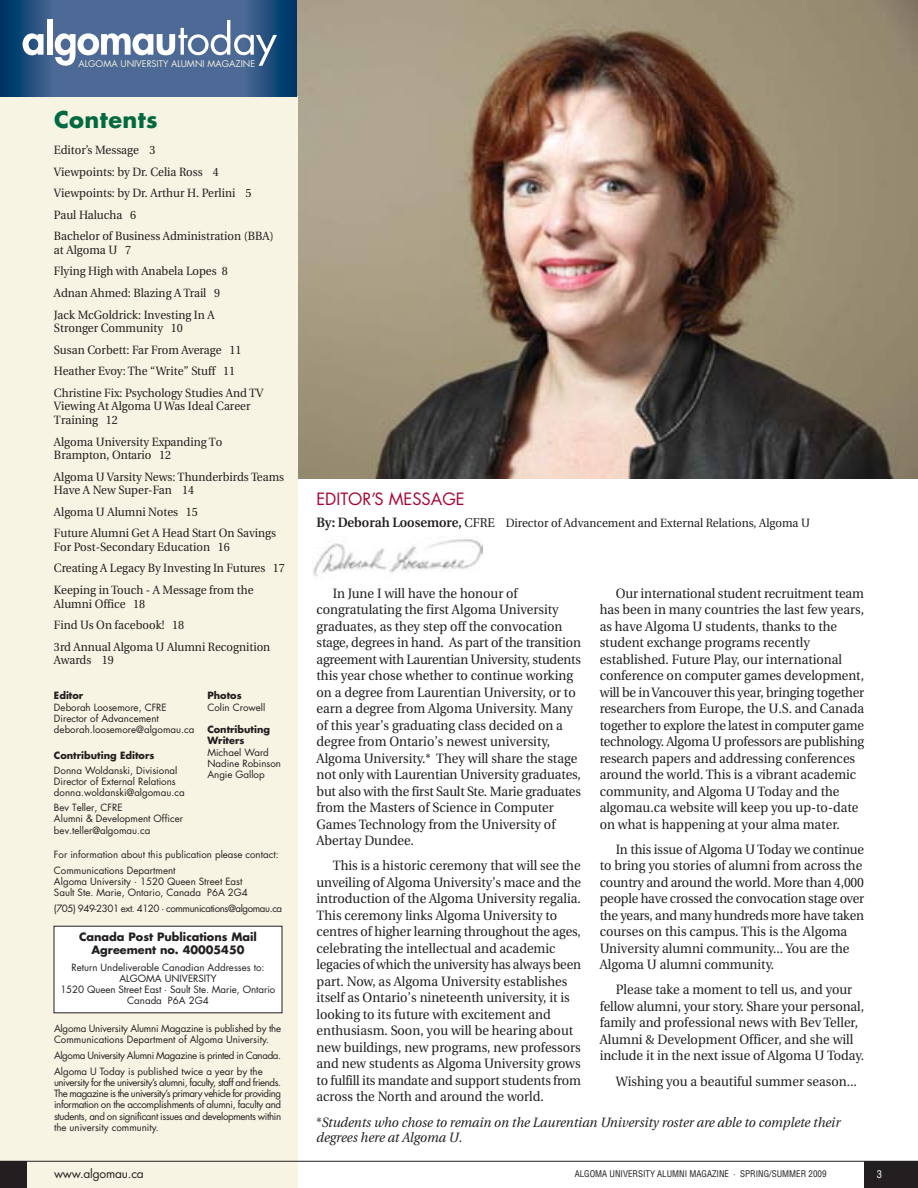
<style>
.page{position:relative;width:918px;height:1188px;background:#fff}
.page>*{position:absolute;margin:0;border:0;box-sizing:border-box;transform-origin:0 0}
.t1{font:700 22.5px "Futura";letter-spacing:.02em;color:#00693f}
.t2{font:16.5px "Futura";color:#a90432}
.t3{font:13.5px/16.5px "Utopia";color:#231f20;scale:.95 1}
.t4{font:italic 13.5px/15px "Utopia";color:#231f20;scale:.95 1}
.t5{font:12px/21.6px "Utopia";color:#231f20;scale:.95 1}
.t6{font:12px "Futura";letter-spacing:-.015em;color:#231f20}
.t7{font:700 11.25px/12.8px "Futura";color:#231f20;text-align:center}
.t8{font:condensed 10.5px "Helvetica";color:#fff}
.t9{font:9.75px/11.2px "Futura";color:#231f20}
.t10{font:9.75px/11.2px "Futura";letter-spacing:-.02em;color:#231f20}
.t11{font:9.75px/15.6px "Futura";letter-spacing:-.035em;color:#231f20}
.t12{font:700 9.75px/11.2px "Futura";color:#231f20}
.t13{font:9.75px "Futura";letter-spacing:-.04em;color:#231f20}
.t14{font:condensed 9px "Helvetica";color:#231f20}
.t15{font:9px "Futura";color:#f3eede}
.s1{font-weight:600;font-size:13.5px}
.s2{font-weight:600;font-size:12.75px}
.s3{font-size:12.75px}
.s4{font-style:normal}
</style>
<div class="page">
<img style="left:297px;top:0;width:621px;height:479px">
<div style="left:0;top:96px;width:297px;height:1092px;background:#f8f4e3"></div>
<div style="left:0;top:0;width:54px;height:96px;background:linear-gradient(to right,#003063,#476692)"></div>
<div style="left:53px;top:0;width:191px;height:96px;background:#4c6a95"></div>
<div style="left:243px;top:0;width:54px;height:96px;background:linear-gradient(to right,#4b6894,#003365)"></div>
<svg style="left:23px;top:33px;width:21px;height:22px"></svg>
<div style="left:47px;top:19px;width:6px;height:36px;background:#fff"></div>
<svg style="left:55px;top:20px;width:222px;height:46px"></svg>
<img style="left:313px;top:539px;width:170px;height:37px">
<div style="left:864px;top:1161px;width:54px;height:27px;background:#231f20"></div>
<hr style="left:0;top:1161px;width:918px;height:1px;background:#231f20">
<div style="left:0;top:1161px;width:27px;height:27px;background:#231f20"></div>
<div style="left:54px;top:926px;width:228px;height:87px;background:#fff"></div>
<p class="t15" style="left:79px;top:59px;width:178px">ALGOMA UNIVERSITY ALUMNI MAGAZINE</p>
<h1 class="t1" style="left:54px;top:109px;width:105px">Contents</h1>
<p class="t5" style="left:54px;top:140px;width:233px">Editor’s Message 3<br>Viewpoints: by Dr. Celia Ross 4<br>Viewpoints: by Dr. Arthur H. Perlini 5<br>Paul Halucha 6<br>Bachelor of Business Administration (BBA)</p>
<p class="t5" style="left:54px;top:240px;width:185px">at Algoma U 7<br>Flying High with Anabela Lopes 8<br>Adnan Ahmed: Blazing A Trail 9<br>Jack McGoldrick: Investing In A</p>
<p class="t5" style="left:54px;top:318px;width:222px">Stronger Community 10<br>Susan Corbett: Far From Average 11<br>Heather Evoy: The “Write” Stuff 11<br>Christine Fix: Psychology Studies And TV</p>
<p class="t5" style="left:54px;top:401px;width:208px;line-height:13.5px">Viewing At Algoma U Was Ideal Career<br>Training 12</p>
<p class="t5" style="left:54px;top:436px;width:179px;line-height:13.5px">Algoma University Expanding To<br>Brampton, Ontario 12</p>
<p class="t5" style="left:54px;top:471px;width:244px;line-height:13.5px">Algoma U Varsity News: Thunderbirds Teams<br>Have A New Super-Fan 14</p>
<p class="t5" style="left:54px;top:502px;width:235px">Algoma U Alumni Notes 15<br>Future Alumni Get A Head Start On Savings</p>
<p class="t5" style="left:54px;top:537px;width:245px">For Post-Secondary Education 16<br>Creating A Legacy By Investing In Futures 17<br>Keeping in Touch - A Message from the</p>
<p class="t5" style="left:54px;top:594px;width:229px">Alumni Office 18<br>Find Us On facebook! 18<br>3rd Annual Algoma U Alumni Recognition</p>
<p class="t5" style="left:54px;top:650px;width:64px">Awards 19</p>
<p class="t12" style="left:54px;top:691px;width:31px">Editor</p>
<p class="t9" style="left:54px;top:702px;width:142px">Deborah Loosemore, CFRE<br>Director of Advancement deborah.loosemore@algomau.ca</p>
<p class="t12" style="left:54px;top:750px;width:102px">Contributing Editors</p>
<p class="t9" style="left:54px;top:765px;width:132px">Donna Woldanski, Divisional<br>Director of External Relations donna.woldanski@algomau.ca</p>
<p class="t9" style="left:54px;top:803px;width:131px">Bev Teller, CFRE<br>Alumni &amp; Development Officer bev.teller@algomau.ca</p>
<p class="t12" style="left:207px;top:691px;width:36px">Photos</p>
<p class="t9" style="left:207px;top:702px;width:60px">Colin Crowell</p>
<p class="t12" style="left:207px;top:725px;width:64px">Contributing<br>Writers</p>
<p class="t9" style="left:207px;top:747px;width:75px">Michael Ward<br>Nadine Robinson<br>Angie Gallop</p>
<p class="t9" style="left:54px;top:848px;width:226px;line-height:15.6px">For information about this publication please contact:<br>Communications Department</p>
<p class="t9" style="left:54px;top:877px;width:195px">Algoma University · 1520 Queen Street East<br>Sault Ste. Marie, Ontario, Canada P6A 2G4</p>
<p class="t13" style="left:54px;top:904px;width:230px">(705) 949-2301 ext. 4120 · communications@algomau.ca</p>
<p class="t7" style="left:79px;top:932px;width:179px">Canada Post Publications Mail<br>Agreement no. 40005450</p>
<p class="t9" style="left:60px;top:962px;width:216px;text-align:center">Return Undeliverable Canadian Addresses to:<br>ALGOMA UNIVERSITY<br>1520 Queen Street East · Sault Ste. Marie, Ontario<br>Canada P6A 2G4</p>
<p class="t10" style="left:54px;top:1024px;width:229px">Algoma University Alumni Magazine is published by the<br>Communications Department of Algoma University.</p>
<p class="t11" style="left:54px;top:1048px;width:229px">Algoma University Alumni Magazine is printed in Canada.<br>Algoma U Today is published twice a year by the</p>
<p class="t9" style="left:54px;top:1077px;width:229px;text-align:justify">university for the university’s alumni, faculty, staff and friends.<br>The magazine is the university’s primary vehicle for providing information on the accomplishments of alumni, faculty and students, and on significant issues and developments within the university community.</p>
<p class="t2" style="left:316px;top:491px;width:150px">EDITOR’S MESSAGE</p>
<p class="t5" style="left:316px;top:513px;width:521px"><span class="s1">By: Deborah Loosemore</span><span class="s2">,</span> <span class="s3">CFRE</span> Director of Advancement and External Relations, Algoma U</p>
<p class="t3" style="left:317px;top:586px;width:280px;text-indent:16px">In June I will have the honour of congratulating the first Algoma University graduates, as they step off the convocation stage, degrees in hand. As part of the transition agreement with Laurentian University, students this year chose whether to continue working on a degree from Laurentian University, or to earn a degree from Algoma University. Many of this year’s graduating class decided on a degree from Ontario’s newest university, Algoma University.* They will share the stage not only with Laurentian University graduates, but also with the first Sault Ste. Marie graduates from the Masters of Science in Computer Games Technology from the University of Abertay Dundee.</p>
<p class="t3" style="left:317px;top:859px;width:280px;text-indent:16px">This is a historic ceremony that will see the unveiling of Algoma University’s mace and the introduction of the Algoma University regalia.<br>This ceremony links Algoma University to centres of higher learning throughout the ages, celebrating the intellectual and academic legacies of which the university has always been part. Now, as Algoma University establishes itself as Ontario’s nineteenth university, it is looking to its future with excitement and enthusiasm. Soon, you will be hearing about new buildings, new programs, new professors and new students as Algoma University grows to fulfill its mandate and support students from across the North and around the world.</p>
<p class="t3" style="left:600px;top:586px;width:280px;text-indent:16px">Our international student recruitment team has been in many countries the last few years, as have Algoma U students, thanks to the student exchange programs recently established. Future Play, our international conference on computer games development, will be in Vancouver this year, bringing together researchers from Europe, the U.S. and Canada together to explore the latest in computer game technology. Algoma U professors are publishing research papers and addressing conferences around the world. This is a vibrant academic community, and Algoma U Today and the algomau.ca website will keep you up-to-date on what is happening at your alma mater.</p>
<p class="t3" style="left:600px;top:842px;width:280px;text-indent:16px">In this issue of Algoma U Today we continue to bring you stories of alumni from across the country and around the world. More than 4,000 people have crossed the convocation stage over the years, and many hundreds more have taken courses on this campus. This is the Algoma University alumni community... You are the Algoma U alumni community.</p>
<p class="t3" style="left:600px;top:983px;width:280px;text-indent:16px">Please take a moment to tell us, and your fellow alumni, your story. Share your personal, family and professional news with Bev Teller, Alumni &amp; Development Officer, and she will include it in the next issue of Algoma U Today.</p>
<p class="t3" style="left:616px;top:1074px;width:255px">Wishing you a beautiful summer season...</p>
<p class="t4" style="left:317px;top:1116px;width:553px"><span class="s4">*</span>Students who chose to remain on the Laurentian University roster are able to complete their degrees here at Algoma U.</p>
<p class="t6" style="left:54px;top:1168px;width:91px">www.algomau.ca</p>
<p class="t14" style="left:575px;top:1171px;width:253px">ALGOMA UNIVERSITY ALUMNI MAGAZINE · SPRING/SUMMER 2009</p>
<p class="t8" style="left:877px;top:1170px;width:7px">3</p>
</div>
